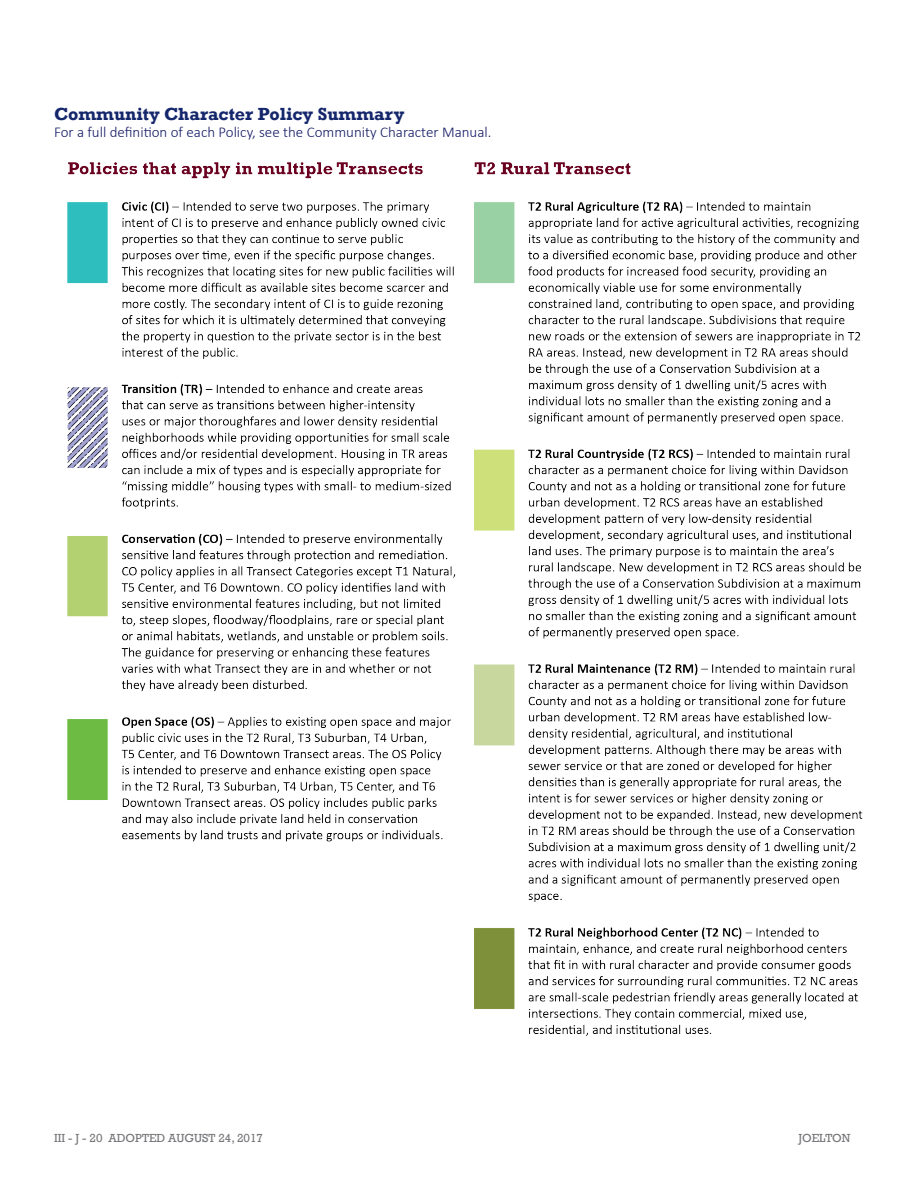
<style>
.page{position:relative;width:918px;height:1188px;background:#fff}
.page>*{position:absolute;margin:0;border:0;box-sizing:border-box;transform-origin:0 0}
.Body_Heading_1{font:700 18px "Rockwell";color:#15276c}
.Figure_Sub-Heading{font:300 15px "Calibri";color:#141b64}
.t1{font:12px "Rockwell";color:#757679}
</style>
<div class="page">
<img style="left:67px;top:162px;width:796px;height:875px">
<p class="Body_Heading_1" style="left:54px;top:103px;width:352px">Community Character Policy Summary</p>
<p class="Figure_Sub-Heading" style="left:54px;top:123px;width:439px">For a full definition of each Policy, see the Community Character Manual.</p>
<p class="t1" style="left:54px;top:1131px;width:211px">III - J - 20 ADOPTED AUGUST 24, 2017</p>
<p class="t1" style="left:798px;top:1131px;width:54px">JOELTON</p>
</div>
